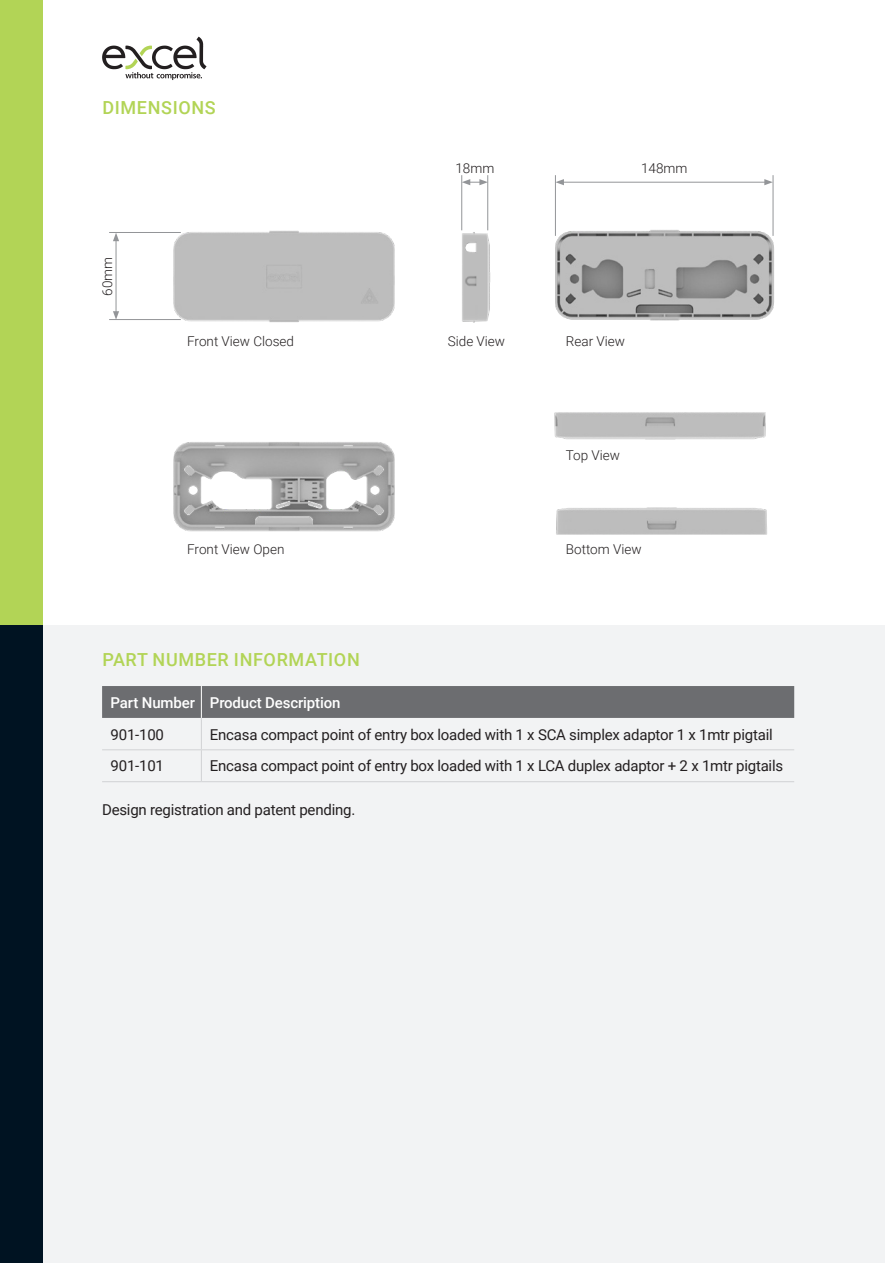
<style>
.page{position:relative;width:885px;height:1263px;background:#fff}
.page>*{position:absolute;margin:0;border:0;box-sizing:border-box;transform-origin:0 0}
.t1{font:500 18px "Roboto";letter-spacing:.035em;color:#b2d456}
.t2{font:15px "Roboto";letter-spacing:-.015em;color:#231f20}
.t3{font:500 15px "Roboto";letter-spacing:-.01em;color:#fff}
.t4{font:300 13.5px "Roboto";color:#231f20}
</style>
<div class="page">
<div style="left:1px;top:625px;width:883px;height:638px;background:#f2f3f4"></div>
<img style="left:884px;top:625px;width:1px;height:404px">
<svg style="left:102px;top:37px;width:104px;height:43px"></svg>
<div style="left:0;top:0;width:43px;height:625px;background:#b2d456"></div>
<div style="left:0;top:625px;width:43px;height:638px;background:#001322"></div>
<img style="left:461px;top:175px;width:30px;height:148px">
<img style="left:173px;top:230px;width:222px;height:93px">
<img style="left:173px;top:442px;width:222px;height:90px">
<img style="left:556px;top:507px;width:211px;height:28px">
<img style="left:554px;top:412px;width:212px;height:28px">
<img style="left:555px;top:175px;width:219px;height:146px">
<hr style="left:561px;top:182px;width:205px;height:1px;background:#939598">
<svg style="left:764px;top:179px;width:8px;height:6px"></svg>
<svg style="left:556px;top:179px;width:8px;height:6px"></svg>
<svg style="left:462px;top:179px;width:25px;height:6px"></svg>
<hr style="left:772px;top:175px;width:1px;height:61px;background:#939598">
<hr style="left:487px;top:175px;width:1px;height:55px;background:#939598">
<hr style="left:555px;top:175px;width:1px;height:61px;background:#939598">
<hr style="left:461px;top:175px;width:1px;height:55px;background:#939598">
<hr style="left:109px;top:319px;width:72px;height:1px;background:#939598">
<hr style="left:116px;top:239px;width:1px;height:75px;background:#939598">
<svg style="left:113px;top:311px;width:6px;height:8px"></svg>
<svg style="left:113px;top:233px;width:6px;height:8px"></svg>
<hr style="left:109px;top:232px;width:72px;height:1px;background:#939598">
<div style="left:102px;top:686px;width:692px;height:32px;background:#6c6d70"></div>
<hr style="left:102px;top:749px;width:99px;height:1px;background:#d1d2d4">
<hr style="left:201px;top:749px;width:593px;height:1px;background:#d1d2d4">
<hr style="left:201px;top:686px;width:1px;height:32px;background:#fff">
<hr style="left:201px;top:718px;width:1px;height:31px;background:#d1d2d4">
<hr style="left:201px;top:750px;width:1px;height:31px;background:#d1d2d4">
<hr style="left:102px;top:781px;width:99px;height:1px;background:#d1d2d4">
<hr style="left:201px;top:781px;width:593px;height:1px;background:#d1d2d4">
<p class="t1" style="left:102px;top:95px;width:115px">DIMENSIONS</p>
<p class="t4" style="left:98px;top:296px;width:40px;rotate:-90deg">60mm</p>
<p class="t4" style="left:455px;top:159px;width:40px">18mm</p>
<p class="t4" style="left:641px;top:159px;width:48px">148mm</p>
<p class="t4" style="left:187px;top:332px;width:108px">Front View Closed</p>
<p class="t4" style="left:448px;top:332px;width:59px">Side View</p>
<p class="t4" style="left:566px;top:332px;width:61px">Rear View</p>
<p class="t4" style="left:566px;top:446px;width:56px">Top View</p>
<p class="t4" style="left:187px;top:540px;width:99px">Front View Open</p>
<p class="t4" style="left:566px;top:540px;width:77px">Bottom View</p>
<p class="t1" style="left:102px;top:647px;width:259px">PART NUMBER INFORMATION</p>
<p class="t3" style="left:111px;top:692px;width:231px">Part Number Product Description</p>
<p class="t2" style="left:111px;top:724px;width:55px">901-100</p>
<p class="t2" style="left:210px;top:724px;width:564px">Encasa compact point of entry box loaded with 1 x SCA simplex adaptor 1 x 1mtr pigtail</p>
<p class="t2" style="left:111px;top:755px;width:55px">901-101</p>
<p class="t2" style="left:210px;top:755px;width:574px">Encasa compact point of entry box loaded with 1 x LCA duplex adaptor + 2 x 1mtr pigtails</p>
<p class="t2" style="left:102px;top:799px;width:255px">Design registration and patent pending.</p>
</div>
